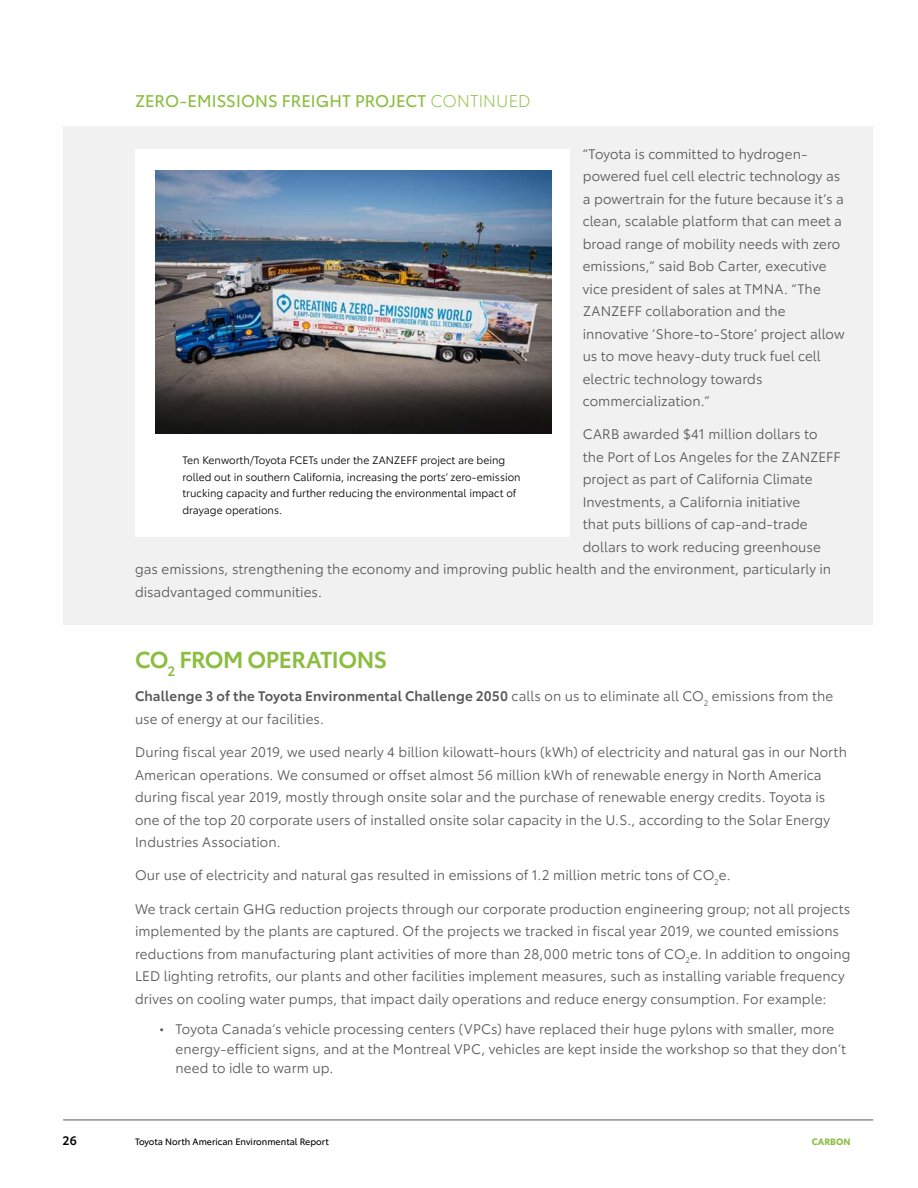
<style>
.page{position:relative;width:918px;height:1188px;background:#fff}
.page>*{position:absolute;margin:0;border:0;box-sizing:border-box;transform-origin:0 0}
.H2_Green_14_16{font:600 22.5px "Toyota Type";letter-spacing:-.025em;color:#8bbe3f}
.H3_Green_11_13__Targ{font:16.5px "Toyota Type";color:#8bbe3f}
.Body_B_BOOK_9_15{font:13.5px/22.5px "Toyota Type";letter-spacing:.005em;color:#58585a}
.t1{font:600 12px "Toyota Type";color:#000101}
.Caption-Photo-Black{font:10.5px/16.5px "Toyota Type";color:#000}
.t2{font:9px "Toyota Type";color:#000101}
.t3{font:700 9px "Toyota Type";color:#8bbe3f}
.s1{font-weight:300}
.s2{font-weight:600}
</style>
<div class="page">
<div style="left:63px;top:126px;width:810px;height:499px;background:#f1f1f1"></div>
<hr style="left:63px;top:1120px;width:810px;height:1px;background:#58585a">
<div style="left:135px;top:149px;width:434px;height:387px;background:#fff"></div>
<img style="left:155px;top:170px;width:396px;height:264px">
<p class="H3_Green_11_13__Targ" style="left:135px;top:89px;width:397px">ZERO-EMISSIONS FREIGHT PROJECT <span class="s1">CONTINUED</span></p>
<p class="Body_B_BOOK_9_15" style="left:583px;top:142px;width:263px">“Toyota is committed to hydrogen&shy;powered fuel cell electric technology as a powertrain for the future because it’s a clean, scalable platform that can meet a broad range of mobility needs with zero emissions,” said Bob Carter, executive vice president of sales at TMNA. “The ZANZEFF collaboration and the innovative ‘Shore-to-Store’ project allow us to move heavy-duty truck fuel cell electric technology towards commercialization.”</p>
<p class="Body_B_BOOK_9_15" style="left:583px;top:422px;width:236px">CARB awarded $41 million dollars to</p>
<p class="Body_B_BOOK_9_15" style="left:583px;top:445px;width:260px">the Port of Los Angeles for the ZANZEFF</p>
<p class="Body_B_BOOK_9_15" style="left:583px;top:467px;width:231px">project as part of California Climate</p>
<p class="Body_B_BOOK_9_15" style="left:583px;top:490px;width:219px">Investments, a California initiative</p>
<p class="Body_B_BOOK_9_15" style="left:583px;top:512px;width:226px">that puts billions of cap-and-trade</p>
<p class="Body_B_BOOK_9_15" style="left:583px;top:535px;width:240px">dollars to work reducing greenhouse</p>
<p class="Body_B_BOOK_9_15" style="left:135px;top:557px;width:698px">gas emissions, strengthening the economy and improving public health and the environment, particularly in</p>
<p class="Body_B_BOOK_9_15" style="left:135px;top:580px;width:188px">disadvantaged communities.</p>
<p class="Caption-Photo-Black" style="left:183px;top:451px;width:340px">Ten Kenworth/Toyota FCETs under the ZANZEFF project are being rolled out in southern California, increasing the ports’ zero-emission trucking capacity and further reducing the environmental impact of drayage operations.</p>
<p class="H2_Green_14_16" style="left:135px;top:643px;width:254px">CO<sub>2</sub> FROM OPERATIONS</p>
<p class="Body_B_BOOK_9_15" style="left:135px;top:684px;width:700px"><span class="s2">Challenge 3 of the Toyota Environmental Challenge 2050</span> calls on us to eliminate all CO<sub>2</sub> emissions from the use of energy at our facilities.</p>
<p class="Body_B_BOOK_9_15" style="left:135px;top:740px;width:713px">During fiscal year 2019, we used nearly 4 billion kilowatt-hours (kWh) of electricity and natural gas in our North American operations. We consumed or offset almost 56 million kWh of renewable energy in North America during fiscal year 2019, mostly through onsite solar and the purchase of renewable energy credits. Toyota is one of the top 20 corporate users of installed onsite solar capacity in the U.S., according to the Solar Energy Industries Association.</p>
<p class="Body_B_BOOK_9_15" style="left:135px;top:863px;width:597px">Our use of electricity and natural gas resulted in emissions of 1.2 million metric tons of CO<sub>2</sub>e.</p>
<p class="Body_B_BOOK_9_15" style="left:135px;top:897px;width:717px">We track certain GHG reduction projects through our corporate production engineering group; not all projects implemented by the plants are captured. Of the projects we tracked in fiscal year 2019, we counted emissions reductions from manufacturing plant activities of more than 28,000 metric tons of CO<sub>2</sub>e. In addition to ongoing LED lighting retrofits, our plants and other facilities implement measures, such as installing variable frequency drives on cooling water pumps, that impact daily operations and reduce energy consumption. For example:</p>
<p class="Body_B_BOOK_9_15" style="left:176px;top:1018px;width:672px;line-height:19.5px;text-indent:-16px">• Toyota Canada’s vehicle processing centers (VPCs) have replaced their huge pylons with smaller, more energy-efficient signs, and at the Montreal VPC, vehicles are kept inside the workshop so that they don’t need to idle to warm up.</p>
<p class="t1" style="left:63px;top:1132px;width:16px">26</p>
<p class="t2" style="left:135px;top:1135px;width:195px">Toyota North American Environmental Report</p>
<p class="t3" style="left:812px;top:1134px;width:40px">CARBON</p>
</div>
